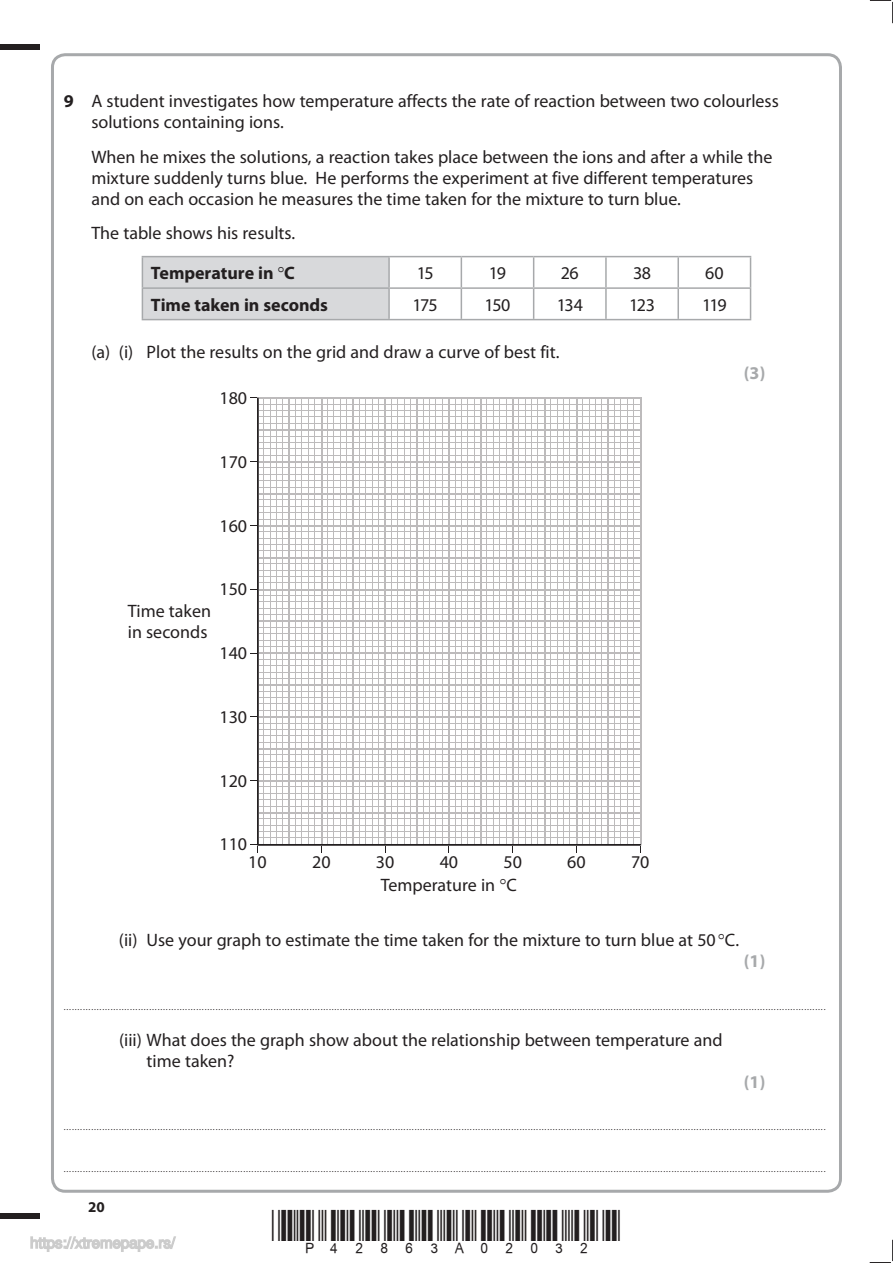
<style>
.page{position:relative;width:893px;height:1263px;background:#fff}
.page>*{position:absolute;margin:0;border:0;box-sizing:border-box;transform-origin:0 0}
.t1{font:18px/21px "Myriad Pro";color:#231f20}
.t2{font:700 18px "Myriad Pro";letter-spacing:-.005em;color:#231f20}
.t3{font:700 18px "Myriad Pro";color:#a7a9ab}
.t4{font:700 15px "Myriad Pro";color:#231f20}
.t5{font:9px "Myriad Pro";color:#231f20}
.s1{font-weight:700}
</style>
<div class="page">
<div style="left:0;top:44px;width:40px;height:5px;background:#231f20"></div>
<div style="left:0;top:1214px;width:40px;height:5px;background:#231f20"></div>
<svg style="left:870px;top:0;width:23px;height:23px"></svg>
<svg style="left:870px;top:1240px;width:23px;height:23px"></svg>
<div style="left:143px;top:257px;width:245px;height:62px;background:#d8d9db"></div>
<hr style="left:142px;top:256px;width:247px;height:1px;background:#a7a9ab">
<hr style="left:142px;top:257px;width:1px;height:30px;background:#a7a9ab">
<hr style="left:389px;top:256px;width:72px;height:1px;background:#a7a9ab">
<hr style="left:388px;top:257px;width:2px;height:30px;background:#a7a9ab">
<hr style="left:461px;top:256px;width:73px;height:1px;background:#a7a9ab">
<hr style="left:461px;top:257px;width:1px;height:30px;background:#a7a9ab">
<hr style="left:534px;top:256px;width:72px;height:1px;background:#a7a9ab">
<hr style="left:533px;top:257px;width:1px;height:30px;background:#a7a9ab">
<hr style="left:606px;top:256px;width:72px;height:1px;background:#a7a9ab">
<hr style="left:605px;top:257px;width:2px;height:30px;background:#a7a9ab">
<hr style="left:678px;top:256px;width:73px;height:1px;background:#a7a9ab">
<hr style="left:677px;top:257px;width:2px;height:30px;background:#a7a9ab">
<hr style="left:750px;top:257px;width:1px;height:30px;background:#a7a9ab">
<hr style="left:142px;top:287px;width:247px;height:2px;background:#a7a9ab">
<hr style="left:142px;top:289px;width:1px;height:30px;background:#a7a9ab">
<hr style="left:389px;top:287px;width:72px;height:2px;background:#a7a9ab">
<hr style="left:388px;top:289px;width:2px;height:30px;background:#a7a9ab">
<hr style="left:461px;top:287px;width:73px;height:2px;background:#a7a9ab">
<hr style="left:461px;top:289px;width:1px;height:30px;background:#a7a9ab">
<hr style="left:534px;top:287px;width:72px;height:2px;background:#a7a9ab">
<hr style="left:533px;top:289px;width:1px;height:30px;background:#a7a9ab">
<hr style="left:606px;top:287px;width:72px;height:2px;background:#a7a9ab">
<hr style="left:605px;top:289px;width:2px;height:30px;background:#a7a9ab">
<hr style="left:678px;top:287px;width:73px;height:2px;background:#a7a9ab">
<hr style="left:677px;top:289px;width:2px;height:30px;background:#a7a9ab">
<hr style="left:750px;top:289px;width:1px;height:30px;background:#a7a9ab">
<hr style="left:142px;top:319px;width:609px;height:1px;background:#a7a9ab">
<svg style="left:250px;top:844px;width:8px;height:9px"></svg>
<svg style="left:256px;top:397px;width:386px;height:449px"></svg>
<svg style="left:30px;top:1236px;width:146px;height:16px"></svg>
<h1 class="t1" style="left:91px;top:92px;width:689px;text-indent:-28px"><span class="s1">9</span> A student investigates how temperature affects the rate of reaction between two colourless solutions containing ions.</h1>
<p class="t1" style="left:91px;top:148px;width:682px">When he mixes the solutions, a reaction takes place between the ions and after a while the mixture suddenly turns blue. He performs the experiment at five different temperatures and on each occasion he measures the time taken for the mixture to turn blue.</p>
<h1 class="t1" style="left:91px;top:224px;width:205px">The table shows his results.</h1>
<h1 class="t2" style="left:151px;top:266px;width:145px">Temperature in ❑C</h1>
<h1 class="t1" style="left:417px;top:264px;width:19px">15</h1>
<h1 class="t1" style="left:489px;top:264px;width:19px">19</h1>
<h1 class="t1" style="left:561px;top:264px;width:19px">26</h1>
<h1 class="t1" style="left:633px;top:264px;width:20px">38</h1>
<h1 class="t1" style="left:705px;top:264px;width:20px">60</h1>
<h1 class="t2" style="left:151px;top:297px;width:179px">Time taken in seconds</h1>
<h1 class="t1" style="left:412px;top:296px;width:27px">175</h1>
<h1 class="t1" style="left:484px;top:296px;width:27px">150</h1>
<h1 class="t1" style="left:557px;top:296px;width:28px">134</h1>
<h1 class="t1" style="left:629px;top:296px;width:27px">123</h1>
<h1 class="t1" style="left:702px;top:296px;width:26px">119</h1>
<h1 class="t1" style="left:91px;top:343px;width:470px">(a) (i) Plot the results on the grid and draw a curve of best fit.</h1>
<h1 class="t3" style="left:744px;top:365px;width:23px">(3)</h1>
<h1 class="t1" style="left:219px;top:389px;width:29px">180</h1>
<h1 class="t1" style="left:219px;top:453px;width:29px">170</h1>
<h1 class="t1" style="left:219px;top:517px;width:29px">160</h1>
<h1 class="t1" style="left:128px;top:602px;width:85px">Time taken in seconds</h1>
<h1 class="t1" style="left:219px;top:580px;width:29px">150</h1>
<h1 class="t1" style="left:219px;top:644px;width:29px">140</h1>
<h1 class="t1" style="left:219px;top:708px;width:29px">130</h1>
<h1 class="t1" style="left:219px;top:772px;width:29px">120</h1>
<h1 class="t1" style="left:219px;top:835px;width:29px">110</h1>
<h1 class="t1" style="left:248px;top:853px;width:20px">10</h1>
<h1 class="t1" style="left:312px;top:853px;width:20px">20</h1>
<h1 class="t1" style="left:376px;top:853px;width:20px">30</h1>
<h1 class="t1" style="left:440px;top:853px;width:20px">40</h1>
<h1 class="t1" style="left:503px;top:853px;width:20px">50</h1>
<h1 class="t1" style="left:567px;top:853px;width:20px">60</h1>
<h1 class="t1" style="left:631px;top:853px;width:20px">70</h1>
<h1 class="t1" style="left:381px;top:876px;width:138px">Temperature in ❑C</h1>
<h1 class="t1" style="left:119px;top:931px;width:622px">(ii) Use your graph to estimate the time taken for the mixture to turn blue at 50❑C.</h1>
<h1 class="t3" style="left:744px;top:954px;width:23px">(1)</h1>
<p class="t5" style="left:64px;top:1003px;width:763px">....................................................................................................................................................................................................................................................................................</p>
<h1 class="t1" style="left:147px;top:1031px;width:577px;text-indent:-28px">(iii) What does the graph show about the relationship between temperature and time taken?</h1>
<h1 class="t3" style="left:744px;top:1074px;width:23px">(1)</h1>
<p class="t5" style="left:64px;top:1123px;width:763px">....................................................................................................................................................................................................................................................................................</p>
<p class="t5" style="left:64px;top:1166px;width:763px">....................................................................................................................................................................................................................................................................................</p>
<h2 class="t4" style="left:88px;top:1201px;width:18px">20</h2>
</div>
